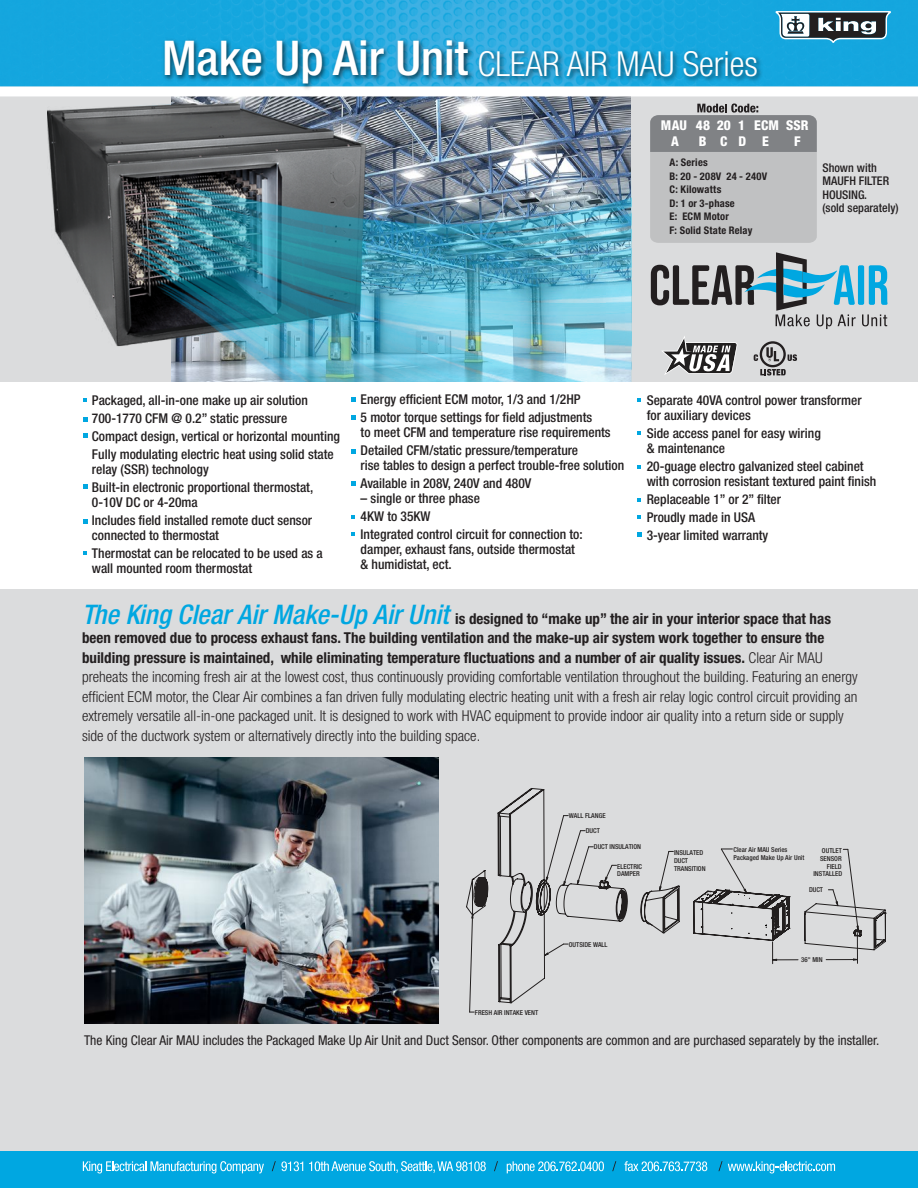
<style>
.page{position:relative;width:918px;height:1188px;background:#dbdcdd}
.page>*{position:absolute;margin:0;border:0;box-sizing:border-box;transform-origin:0 0}
.t1{font:500 condensed 48px "Helvetica Neue LT Std";color:#fff}
.t2{font:300 condensed 34.5px "Helvetica Neue LT Std";color:#fff}
.t3{font:300 condensed 15px/19.5px "Helvetica Neue LT Std";color:#231f20}
.t4{font:500 condensed 13.5px/18px "Helvetica Neue LT Std";color:#231f20}
.t5{font:condensed 13.5px "Helvetica Neue LT Std";color:#231f20}
.t6{font:800 condensed 13.5px "Helvetica Neue LT Std";letter-spacing:.015em;color:#fff}
.t7{font:500 condensed 12px/13.5px "Helvetica Neue LT Std";color:#231f20}
.t8{font:700 condensed 10.5px/13.5px "Helvetica Neue LT Std";letter-spacing:.02em;color:#231f20}
.t9{font:500 condensed 6.75px/7.9px "Helvetica Neue LT Std";color:#221f1f}
.s1{font-weight:500;font-style:italic;font-size:27px;color:#00a7e1}
.s2{font-weight:700}
</style>
<div class="page">
<img style="left:171px;top:96px;width:459px;height:7px">
<img style="left:47px;top:103px;width:585px;height:279px">
<div style="left:0;top:1151px;width:918px;height:37px;background:#00a7e1"></div>
<svg style="left:83px;top:1161px;width:181px;height:12px"></svg>
<svg style="left:309px;top:1161px;width:177px;height:12px"></svg>
<svg style="left:507px;top:1161px;width:97px;height:12px"></svg>
<svg style="left:624px;top:1161px;width:83px;height:10px"></svg>
<svg style="left:272px;top:1161px;width:31px;height:10px"></svg>
<svg style="left:494px;top:1161px;width:4px;height:10px"></svg>
<svg style="left:612px;top:1161px;width:4px;height:10px"></svg>
<svg style="left:718px;top:1161px;width:117px;height:12px"></svg>
<svg style="left:0;top:86px;width:918px;height:9px;background:#f6fbfd"></svg>
<img style="left:0;top:0;width:918px;height:86px">
<svg style="left:775px;top:11px;width:116px;height:32px;background:#688591"></svg>
<img style="left:158px;top:31px;width:319px;height:64px">
<div style="left:0;top:382px;width:918px;height:206px;background:#fff"></div>
<hr style="left:0;top:95px;width:918px;height:1px;background:#fff">
<svg style="left:650px;top:104px;width:167px;height:139px;background:#afb0b1"></svg>
<img style="left:473px;top:43px;width:294px;height:49px">
<svg style="left:754px;top:341px;width:43px;height:35px"></svg>
<svg style="left:662px;top:336px;width:76px;height:39px"></svg>
<svg style="left:466px;top:788px;width:420px;height:216px"></svg>
<svg style="left:83px;top:398px;width:4px;height:4px"></svg>
<svg style="left:83px;top:417px;width:4px;height:4px"></svg>
<svg style="left:83px;top:434px;width:4px;height:4px"></svg>
<svg style="left:83px;top:485px;width:4px;height:4px"></svg>
<svg style="left:83px;top:520px;width:4px;height:4px"></svg>
<svg style="left:351px;top:398px;width:4px;height:4px"></svg>
<svg style="left:351px;top:415px;width:4px;height:4px"></svg>
<svg style="left:351px;top:449px;width:4px;height:4px"></svg>
<svg style="left:351px;top:481px;width:4px;height:4px"></svg>
<svg style="left:637px;top:398px;width:4px;height:4px"></svg>
<svg style="left:637px;top:431px;width:4px;height:4px"></svg>
<svg style="left:637px;top:465px;width:4px;height:4px"></svg>
<svg style="left:637px;top:498px;width:4px;height:4px"></svg>
<svg style="left:637px;top:515px;width:4px;height:4px"></svg>
<svg style="left:83px;top:551px;width:4px;height:4px"></svg>
<svg style="left:351px;top:515px;width:4px;height:4px"></svg>
<svg style="left:351px;top:532px;width:4px;height:4px"></svg>
<svg style="left:637px;top:533px;width:4px;height:4px"></svg>
<div style="left:858px;top:265px;width:6px;height:40px;background:#00a7e1;border-radius:2px"></div>
<svg style="left:869px;top:265px;width:19px;height:40px"></svg>
<svg style="left:651px;top:252px;width:205px;height:77px"></svg>
<svg style="left:862px;top:314px;width:25px;height:12px"></svg>
<img style="left:84px;top:757px;width:355px;height:266px">
<h1 class="t1" style="left:162px;top:30px;width:308px">Make Up Air Unit</h1>
<h2 class="t2" style="left:477px;top:44px;width:282px">CLEAR AIR MAU Series</h2>
<p class="t6" style="left:661px;top:117px;width:28px">MAU</p>
<p class="t6" style="left:696px;top:117px;width:16px">48</p>
<p class="t6" style="left:738px;top:117px;width:9px">1</p>
<p class="t6" style="left:717px;top:117px;width:16px">20</p>
<p class="t6" style="left:754px;top:117px;width:26px">ECM</p>
<p class="t6" style="left:786px;top:117px;width:24px">SSR</p>
<p class="t6" style="left:720px;top:133px;width:9px">C</p>
<p class="t6" style="left:762px;top:133px;width:8px">E</p>
<p class="t6" style="left:671px;top:133px;width:9px">A</p>
<p class="t6" style="left:699px;top:133px;width:9px">B</p>
<p class="t8" style="left:670px;top:156px;width:99px">A: Series<br>B: 20 - 208V 24 - 240V<br>C: Kilowatts<br>D: 1 or 3-phase<br>E: ECM Motor<br>F: Solid State Relay</p>
<p class="t6" style="left:739px;top:133px;width:9px">D</p>
<p class="t6" style="left:794px;top:133px;width:8px">F</p>
<p class="t7" style="left:822px;top:161px;width:78px">Shown with<br>MAUFH FILTER<br>HOUSING.<br>(sold separately)</p>
<p class="t4" style="left:92px;top:391px;width:250px">Packaged, all-in-one make up air solution 700-1770 CFM @ 0.2” static pressure<br>Compact design, vertical or horizontal mounting Fully modulating electric heat using solid state</p>
<p class="t4" style="left:92px;top:460px;width:223px">relay (SSR) technology<br>Built-in electronic proportional thermostat,</p>
<p class="t4" style="left:92px;top:493px;width:222px">0-10V DC or 4-20ma<br>Includes field installed remote duct sensor</p>
<p class="t4" style="left:92px;top:526px;width:232px">connected to thermostat<br>Thermostat can be relocated to be used as a</p>
<p class="t4" style="left:92px;top:559px;width:162px">wall mounted room thermostat</p>
<p class="t4" style="left:361px;top:390px;width:233px">Energy efficient ECM motor, 1/3 and 1/2HP<br>5 motor torque settings for field adjustments</p>
<p class="t4" style="left:361px;top:423px;width:252px">to meet CFM and temperature rise requirements<br>Detailed CFM/static pressure/temperature</p>
<p class="t4" style="left:361px;top:456px;width:265px">rise tables to design a perfect trouble-free solution<br>Available in 208V, 240V and 480V</p>
<p class="t4" style="left:361px;top:489px;width:224px">– single or three phase<br>4KW to 35KW<br>Integrated control circuit for connection to:</p>
<p class="t4" style="left:361px;top:542px;width:216px;line-height:15px">damper, exhaust fans, outside thermostat &amp; humidistat, ect.</p>
<p class="t4" style="left:647px;top:393px;width:217px;line-height:15px">Separate 40VA control power transformer for auxiliary devices</p>
<p class="t4" style="left:647px;top:426px;width:176px;line-height:15px">Side access panel for easy wiring &amp; maintenance</p>
<p class="t4" style="left:647px;top:459px;width:231px;line-height:15px">20-guage electro galvanized steel cabinet with corrosion resistant textured paint finish</p>
<p class="t4" style="left:647px;top:490px;width:136px">Replaceable 1” or 2” filter<br>Proudly made in USA<br>3-year limited warranty</p>
<p class="t3" style="left:82px;top:609px;width:777px"><span class="s1">The King Clear Air Make-Up Air Unit</span> <span class="s2">is designed to “make up” the air in your interior space that has been removed due to process exhaust fans. The building ventilation and the make-up air system work together to ensure the building pressure is maintained, while eliminating temperature fluctuations and a number of air quality issues.</span> Clear Air MAU preheats the incoming fresh air at the lowest cost, thus continuously providing comfortable ventilation throughout the building. Featuring an energy efficient ECM motor, the Clear Air combines a fan driven fully modulating electric heating unit with a fresh air relay logic control circuit providing an extremely versatile all-in-one packaged unit. It is designed to work with HVAC equipment to provide indoor air quality into a return side or supply side of the ductwork system or alternatively directly into the building space.</p>
<p class="t9" style="left:475px;top:1009px;width:65px">FRESH AIR INTAKE VENT</p>
<p class="t9" style="left:569px;top:812px;width:38px">WALL FLANGE</p>
<p class="t9" style="left:586px;top:827px;width:16px">DUCT</p>
<p class="t9" style="left:594px;top:843px;width:49px">DUCT INSULATION</p>
<p class="t9" style="left:617px;top:862px;width:26px">ELECTRIC<br>DAMPER</p>
<p class="t9" style="left:569px;top:940px;width:40px">OUTSIDE WALL</p>
<p class="t9" style="left:674px;top:848px;width:33px">INSULATED<br>DUCT<br>TRANSITION</p>
<p class="t9" style="left:734px;top:845px;width:72px">Clear Air MAU Series<br>Packaged Make Up Air Unit</p>
<p class="t9" style="left:813px;top:846px;width:30px;text-align:right">OUTLET<br>SENSOR<br>FIELD<br>INSTALLED</p>
<p class="t9" style="left:809px;top:886px;width:16px">DUCT</p>
<p class="t9" style="left:801px;top:955px;width:23px">36" MIN</p>
<p class="t5" style="left:84px;top:1032px;width:797px">The King Clear Air MAU includes the Packaged Make Up Air Unit and Duct Sensor. Other components are common and are purchased separately by the installer.</p>
</div>
